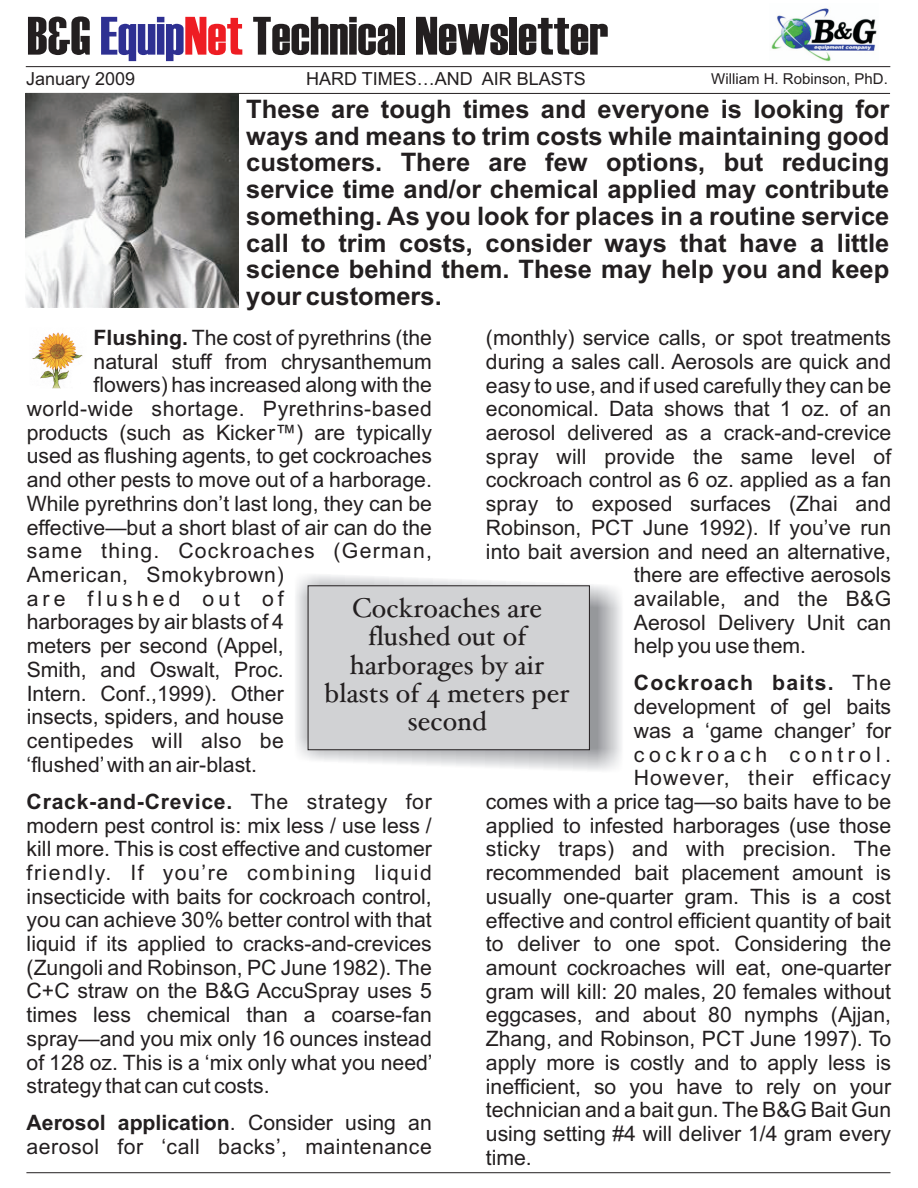
<style>
.page{position:relative;width:918px;height:1188px;background:#fff}
.page>*{position:absolute;margin:0;border:0;box-sizing:border-box;transform-origin:0 0}
.t1{font:54px "Haettenschweiler";color:#231f20}
.t2{font:27px/28.3px "Hoefler Text";color:#231f20;text-align:center}
.t3{font:700 25.5px/26.8px "Arial";color:#231f20;text-align:justify}
.t4{font:21.15px/23.7px "Arial";color:#231f20}
.t5{font:21.15px "Arial";letter-spacing:.025em;color:#231f20}
.t6{font:700 21.15px "Arial";color:#231f20}
.t7{font:700 21.15px "Arial";letter-spacing:.035em;color:#231f20}
.t8{font:21.15px "Arial";letter-spacing:.07em;color:#231f20}
.t9{font:21.15px "Arial";letter-spacing:.06em;color:#231f20}
.t10{font:21.15px "Arial";letter-spacing:.05em;color:#231f20}
.t11{font:21.15px "Arial";letter-spacing:.035em;color:#231f20}
.t12{font:700 21.15px "Arial";letter-spacing:.055em;color:#231f20}
.t13{font:21.15px "Arial";letter-spacing:.215em;color:#231f20}
.t14{font:21.15px "Arial";letter-spacing:.195em;color:#231f20}
.t15{font:18px "Arial";color:#231f20}
.t16{font:15px "Arial";color:#231f20}
.s1{color:#2e3092}
.s2{color:#ee1d23}
.s3{font-weight:700}
.s4{font-weight:400}
</style>
<div class="page">
<hr style="left:26px;top:66px;width:864px;height:1px;background:#231f20">
<hr style="left:26px;top:93px;width:864px;height:1px;background:#231f20">
<img style="left:26px;top:93px;width:213px;height:214px">
<img style="left:771px;top:8px;width:106px;height:54px">
<img style="left:296px;top:575px;width:326px;height:196px">
<div style="left:308px;top:585px;width:282px;height:165px;background:#d1d2d4"></div>
<img style="left:32px;top:332px;width:51px;height:55px">
<hr style="left:26px;top:1172px;width:864px;height:1px;background:#231f20">
<h1 class="t1" style="left:27px;top:17px;width:583px">B&amp;G <span class="s1">Equip</span><span class="s2">Net</span> Technical Newsletter</h1>
<p class="t15" style="left:26px;top:72px;width:111px">January 2009</p>
<p class="t15" style="left:306px;top:72px;width:281px">HARD TIMES…AND AIR BLASTS</p>
<p class="t16" style="left:711px;top:73px;width:178px">William H. Robinson, PhD.</p>
<p class="t3" style="left:246px;top:98px;width:645px">These are tough times and everyone is looking for ways and means to trim costs while maintaining good customers. There are few options, but reducing service time and/or chemical applied may contribute something. As you look for places in a routine service call to trim costs, consider ways that have a little science behind them. These may help you and keep your customers.</p>
<p class="t4" style="left:94px;top:328px;width:340px"><span class="s3">Flushing.</span> The cost of pyrethrins (the</p>
<p class="t4" style="left:486px;top:328px;width:407px">(monthly) service calls, or spot treatments</p>
<p class="t4" style="left:94px;top:351px;width:340px">natural stuff from chrysanthemum</p>
<p class="t4" style="left:486px;top:352px;width:407px">during a sales call. Aerosols are quick and</p>
<p class="t4" style="left:94px;top:375px;width:340px">flowers) has increased along with the</p>
<p class="t4" style="left:486px;top:375px;width:407px">easy to use, and if used carefully they can be</p>
<p class="t5" style="left:27px;top:401px;width:407px">world-wide shortage. Pyrethrins-based</p>
<p class="t4" style="left:486px;top:399px;width:407px">economical. Data shows that 1 oz. of an</p>
<p class="t4" style="left:27px;top:422px;width:407px">products (such as Kicker™) are typically</p>
<p class="t4" style="left:486px;top:423px;width:407px">aerosol delivered as a crack-and-crevice</p>
<p class="t4" style="left:27px;top:446px;width:407px">used as flushing agents, to get cockroaches</p>
<p class="t4" style="left:486px;top:446px;width:407px">spray will provide the same level of</p>
<p class="t4" style="left:27px;top:470px;width:407px">and other pests to move out of a harborage.</p>
<p class="t4" style="left:486px;top:470px;width:407px">cockroach control as 6 oz. applied as a fan</p>
<p class="t4" style="left:27px;top:494px;width:407px">While pyrethrins don’t last long, they can be</p>
<p class="t4" style="left:486px;top:494px;width:407px">spray to exposed surfaces (Zhai and</p>
<p class="t4" style="left:27px;top:517px;width:407px">effective—but a short blast of air can do the</p>
<p class="t4" style="left:486px;top:518px;width:407px">Robinson, PCT June 1992). If you’ve run</p>
<p class="t9" style="left:27px;top:543px;width:407px">same thing. Cockroaches (German,</p>
<p class="t4" style="left:486px;top:541px;width:407px">into bait aversion and need an alternative,</p>
<p class="t11" style="left:27px;top:567px;width:259px">American, Smokybrown)</p>
<p class="t4" style="left:634px;top:565px;width:259px">there are effective aerosols</p>
<p class="t14" style="left:27px;top:590px;width:259px">are flushed out of</p>
<p class="t4" style="left:634px;top:589px;width:259px">available, and the B&amp;G</p>
<p class="t4" style="left:27px;top:612px;width:259px">harborages by air blasts of 4</p>
<p class="t4" style="left:634px;top:612px;width:259px">Aerosol Delivery Unit can</p>
<p class="t4" style="left:27px;top:636px;width:259px">meters per second (Appel,</p>
<p class="t4" style="left:634px;top:636px;width:174px">help you use them.</p>
<p class="t4" style="left:27px;top:660px;width:259px">Smith, and Oswalt, Proc.</p>
<p class="t2" style="left:325px;top:597px;width:246px">Cockroaches are flushed out of harborages by air blasts of 4 meters per second</p>
<p class="t12" style="left:634px;top:675px;width:259px">Cockroach baits. <span class="s4">The</span></p>
<p class="t4" style="left:27px;top:683px;width:259px">Intern. Conf.,1999). Other</p>
<p class="t4" style="left:634px;top:697px;width:259px">development of gel baits</p>
<p class="t4" style="left:27px;top:707px;width:259px">insects, spiders, and house</p>
<p class="t4" style="left:634px;top:721px;width:259px">was a ‘game changer’ for</p>
<p class="t5" style="left:27px;top:733px;width:259px">centipedes will also be</p>
<p class="t13" style="left:634px;top:746px;width:259px">cockroach control.</p>
<p class="t4" style="left:27px;top:754px;width:232px">‘flushed’with an air-blast.</p>
<p class="t10" style="left:634px;top:770px;width:259px">However, their efficacy</p>
<p class="t7" style="left:27px;top:793px;width:407px">Crack-and-Crevice. <span class="s4">The strategy for</span></p>
<p class="t4" style="left:486px;top:792px;width:407px">comes with a price tag—so baits have to be</p>
<p class="t4" style="left:27px;top:815px;width:407px">modern pest control is: mix less / use less /</p>
<p class="t4" style="left:486px;top:815px;width:407px">applied to infested harborages (use those</p>
<p class="t4" style="left:27px;top:839px;width:407px">kill more. This is cost effective and customer</p>
<p class="t4" style="left:486px;top:839px;width:407px">sticky traps) and with precision. The</p>
<p class="t8" style="left:27px;top:865px;width:407px">friendly. If you’re combining liquid</p>
<p class="t4" style="left:486px;top:863px;width:407px">recommended bait placement amount is</p>
<p class="t4" style="left:27px;top:886px;width:407px">insecticide with baits for cockroach control,</p>
<p class="t4" style="left:486px;top:887px;width:407px">usually one-quarter gram. This is a cost</p>
<p class="t4" style="left:27px;top:910px;width:407px">you can achieve 30% better control with that</p>
<p class="t4" style="left:486px;top:910px;width:407px">effective and control efficient quantity of bait</p>
<p class="t4" style="left:27px;top:934px;width:407px">liquid if its applied to cracks-and-crevices</p>
<p class="t4" style="left:486px;top:934px;width:407px">to deliver to one spot. Considering the</p>
<p class="t4" style="left:27px;top:957px;width:407px">(Zungoli and Robinson, PC June 1982). The</p>
<p class="t4" style="left:486px;top:958px;width:407px">amount cockroaches will eat, one-quarter</p>
<p class="t4" style="left:27px;top:981px;width:407px">C+C straw on the B&amp;G AccuSpray uses 5</p>
<p class="t4" style="left:486px;top:981px;width:407px">gram will kill: 20 males, 20 females without</p>
<p class="t4" style="left:27px;top:1005px;width:407px">times less chemical than a coarse-fan</p>
<p class="t4" style="left:486px;top:1005px;width:407px">eggcases, and about 80 nymphs (Ajjan,</p>
<p class="t4" style="left:27px;top:1029px;width:407px">spray—and you mix only 16 ounces instead</p>
<p class="t4" style="left:486px;top:1029px;width:407px">Zhang, and Robinson, PCT June 1997). To</p>
<p class="t4" style="left:27px;top:1052px;width:408px">of 128 oz. This is a ‘mix only what you need’</p>
<p class="t4" style="left:486px;top:1053px;width:407px">apply more is costly and to apply less is</p>
<p class="t4" style="left:27px;top:1076px;width:245px">strategy that can cut costs.</p>
<p class="t4" style="left:486px;top:1076px;width:407px">inefficient, so you have to rely on your technician and a bait gun. The B&amp;G Bait Gun</p>
<p class="t6" style="left:27px;top:1115px;width:407px">Aerosol application<span class="s4">. Consider using an</span></p>
<p class="t4" style="left:486px;top:1124px;width:407px">using setting #4 will deliver 1/4 gram every</p>
<p class="t5" style="left:27px;top:1139px;width:407px">aerosol for ‘call backs’, maintenance</p>
<p class="t4" style="left:486px;top:1147px;width:47px">time.</p>
</div>
